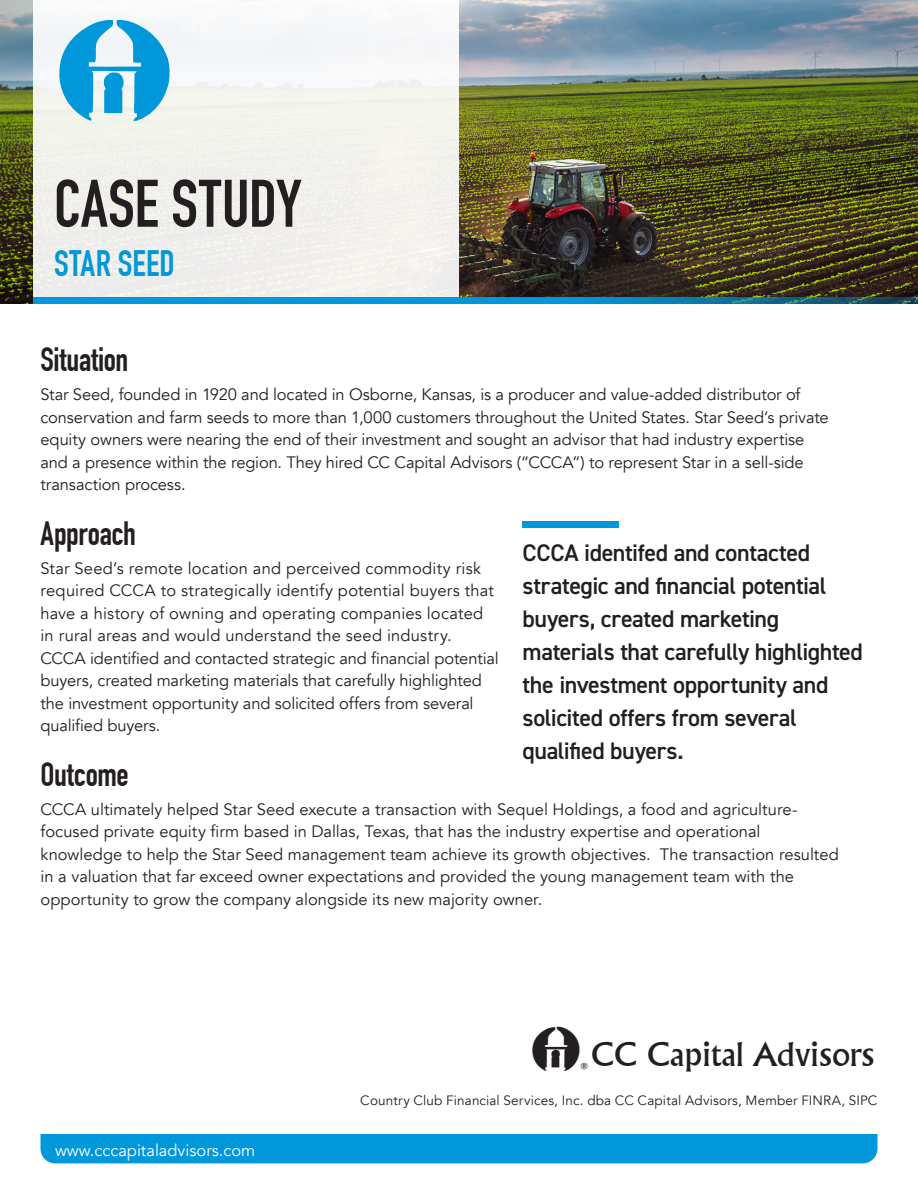
<style>
.page{position:relative;width:918px;height:1188px;background:#fff}
.page>*{position:absolute;margin:0;border:0;box-sizing:border-box;transform-origin:0 0}
.t1{font:700 66px "DIN Condensed";color:#231f20}
.t2{font:700 36px "DIN Condensed";letter-spacing:.005em;color:#0097db}
.Subhead{font:700 33px "DIN Condensed";letter-spacing:-.01em;color:#231f20}
.t3{font:32.25px "Flareserif 821 BT Long K";color:#231f20}
.Callout_Quote{font:600 24px/33px "DIN2014";letter-spacing:-.02em;color:#231f20}
.Body{font:16.5px/22.5px "Avenir";color:#231f20}
.t4{font:16.5px "Avenir";color:#fff}
.Body-2{font:13.5px "Avenir";letter-spacing:.01em;color:#231f20}
</style>
<div class="page">
<img style="left:0;top:0;width:918px;height:304px">
<svg style="left:33px;top:0;width:426px;height:297px;fill:#f3f3ed"></svg>
<div style="left:40px;top:1134px;width:838px;height:29px;background:#0097db"></div>
<svg style="left:59px;top:20px;width:111px;height:101px"></svg>
<div style="left:523px;top:521px;width:96px;height:7px;background:#0097db"></div>
<svg style="left:33px;top:297px;width:885px;height:7px;background:#0688c0"></svg>
<p class="t1" style="left:54px;top:165px;width:249px">CASE STUDY</p>
<p class="t2" style="left:54px;top:242px;width:122px">STAR SEED</p>
<p class="Subhead" style="left:40px;top:341px;width:89px">Situation</p>
<p class="Body" style="left:40px;top:383px;width:790px">Star Seed, founded in 1920 and located in Osborne, Kansas, is a producer and value-added distributor of conservation and farm seeds to more than 1,000 customers throughout the United States. Star Seed’s private equity owners were nearing the end of their investment and sought an advisor that had industry expertise and a presence within the region. They hired CC Capital Advisors (“CCCA”) to represent Star in a sell-side transaction process.</p>
<p class="Subhead" style="left:40px;top:514px;width:97px">Approach</p>
<p class="Body" style="left:40px;top:557px;width:460px">Star Seed’s remote location and perceived commodity risk required CCCA to strategically identify potential buyers that have a history of owning and operating companies located in rural areas and would understand the seed industry.<br>CCCA identified and contacted strategic and financial potential buyers, created marketing materials that carefully highlighted the investment opportunity and solicited offers from several qualified buyers.</p>
<p class="Subhead" style="left:40px;top:755px;width:90px">Outcome</p>
<p class="Body" style="left:40px;top:798px;width:800px">CCCA ultimately helped Star Seed execute a transaction with Sequel Holdings, a food and agriculture&shy;focused private equity firm based in Dallas, Texas, that has the industry expertise and operational knowledge to help the Star Seed management team achieve its growth objectives. The transaction resulted in a valuation that far exceed owner expectations and provided the young management team with the opportunity to grow the company alongside its new majority owner.</p>
<p class="Callout_Quote" style="left:523px;top:535px;width:342px">CCCA identifed and contacted strategic and financial potential buyers, created marketing materials that carefully highlighted the investment opportunity and solicited offers from several qualified buyers.</p>
<p class="t4" style="left:55px;top:1140px;width:202px">www.cccapitaladvisors.com</p>
<p class="t3" style="left:530px;top:1036px;width:346px">{~CC Capital Advisors</p>
<p class="Body-2" style="left:360px;top:1093px;width:519px">Country Club Financial Services, Inc. dba CC Capital Advisors, Member FINRA, SIPC</p>
</div>
